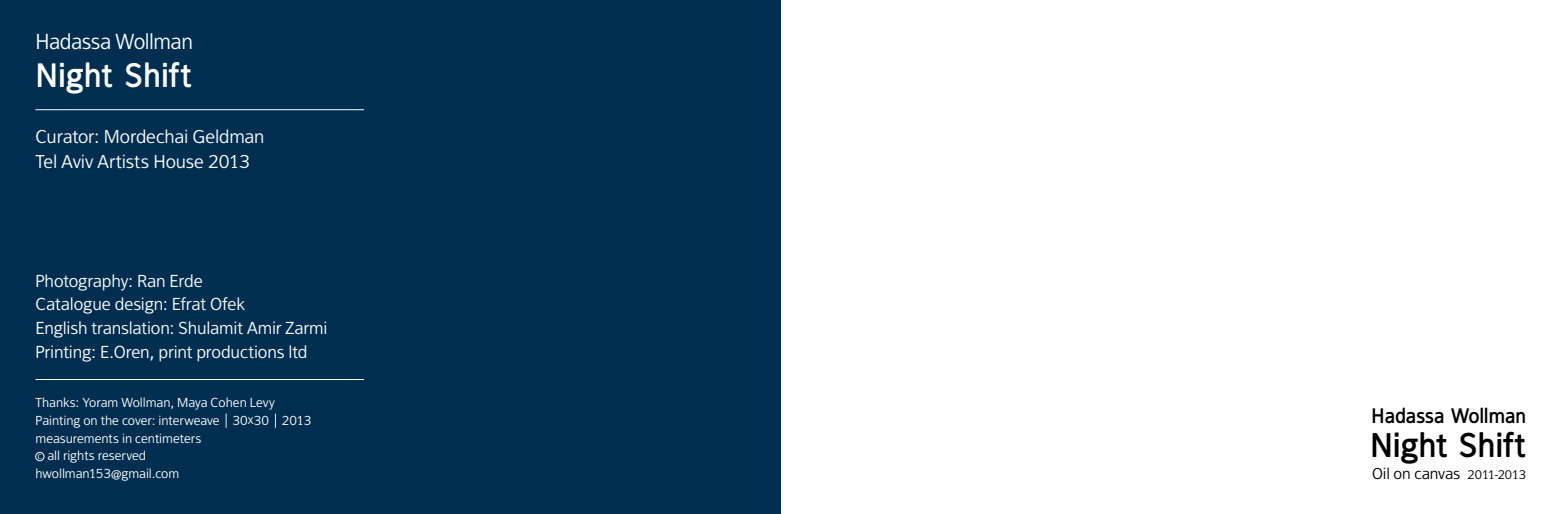
<style>
.page{position:relative;width:1560px;height:514px;background:#fff}
.page>*{position:absolute;margin:0;border:0;box-sizing:border-box;transform-origin:0 0}
.t1{font:700 34.5px "Fran Klein";letter-spacing:-.015em;color:#000}
.t2{font:700 34.12px "Fran Klein";letter-spacing:-.005em;color:#fff}
.t3{font:21.88px "Fran Klein";letter-spacing:-.02em;color:#fff}
.t4{font:700 21.25px "Fran Klein";letter-spacing:-.02em;color:#000}
.t5{font:18.75px/25px "Fran Klein";letter-spacing:-.01em;color:#fff}
.t6{font:17.5px/23.8px "Fran Klein";letter-spacing:-.01em;color:#fff}
.t7{font:15.88px "Fran Klein";letter-spacing:-.005em;color:#000}
.t8{font:13.12px/18px "Fran Klein";letter-spacing:-.005em;color:#fff}
.t9{font:12.62px "Fran Klein";letter-spacing:-.025em;color:#000}
</style>
<div class="page">
<div style="left:0;top:0;width:780px;height:514px;background:#002e50"></div>
<svg style="left:226px;top:413px;width:1px;height:15px"></svg>
<svg style="left:275px;top:413px;width:1px;height:15px"></svg>
<div style="left:35px;top:452px;width:9px;height:9px;border:1px solid #fff;border-radius:50%"></div>
<hr style="left:35px;top:109px;width:329px;height:1px;background:#fff">
<hr style="left:35px;top:379px;width:329px;height:1px;background:#fff">
<h3 class="t3" style="left:35px;top:29px;width:159px">Hadassa Wollman</h3>
<h2 class="t2" style="left:35px;top:56px;width:157px">Night Shift</h2>
<h3 class="t5" style="left:35px;top:124px;width:230px">Curator: Mordechai Geldman<br>Tel Aviv Artists House 2013</h3>
<h3 class="t6" style="left:35px;top:269px;width:293px">Photography: Ran Erde<br>Catalogue design: Efrat Ofek<br>English translation: Shulamit Amir Zarmi Printing .E: Oren, print productions ltd</h3>
<p class="t8" style="left:232px;top:394px;width:44px;text-indent:-197px">Thanks: Yoram Wollman, Maya Cohen Levy<br>30x30</p>
<p class="t8" style="left:35px;top:412px;width:186px">Painting on the cover: interweave</p>
<p class="t8" style="left:282px;top:412px;width:31px">2013</p>
<p class="t8" style="left:35px;top:429px;width:167px">measurements in centimeters</p>
<p class="t8" style="left:47px;top:447px;width:100px">all rights reserved</p>
<p class="t8" style="left:35px;top:464px;width:145px">hwollman153@gmail.com</p>
<h3 class="t4" style="left:1370px;top:404px;width:157px">Hadassa Wollman</h3>
<h1 class="t1" style="left:1369px;top:425px;width:157px">Night Shift</h1>
<p class="t7" style="left:1371px;top:464px;width:90px">Oil on canvas</p>
<p class="t9" style="left:1467px;top:467px;width:60px">2011-2013</p>
</div>
